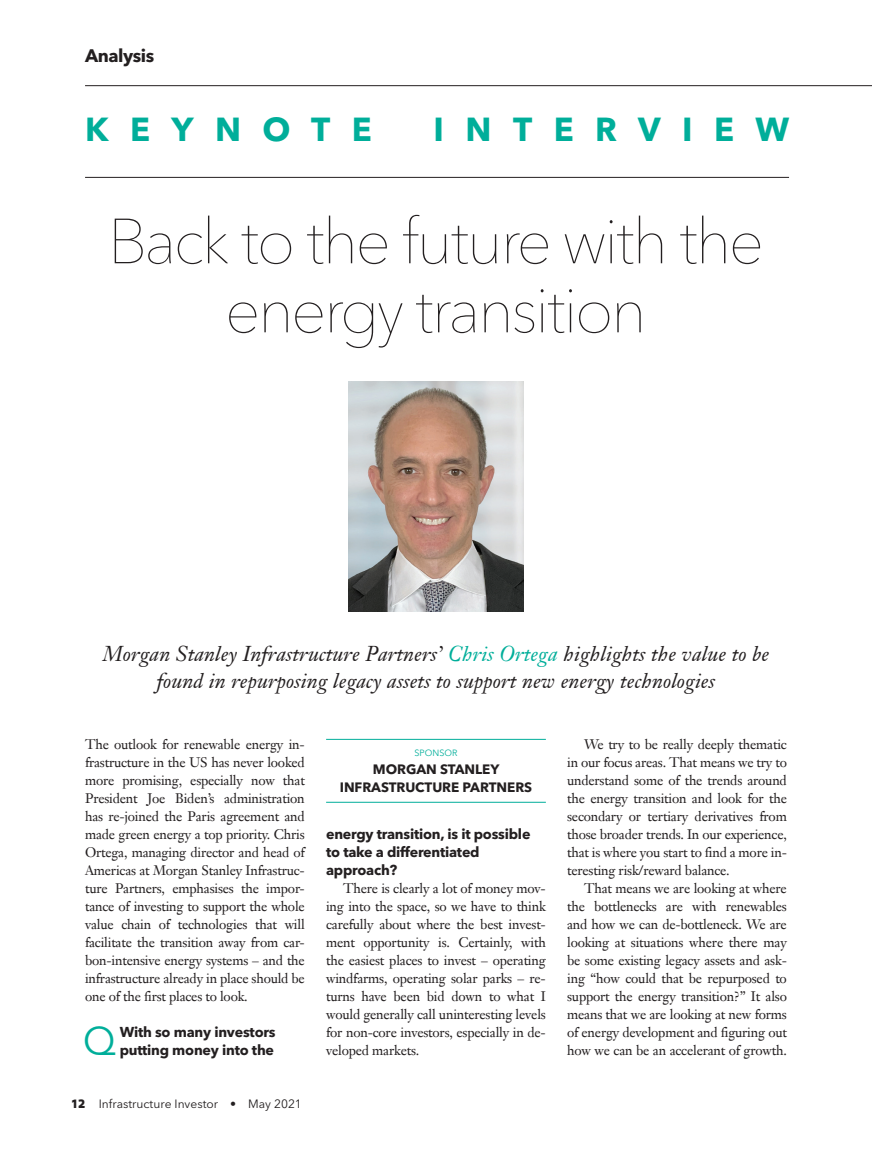
<style>
.page{position:relative;width:872px;height:1149px;background:#fff}
.page>*{position:absolute;margin:0;border:0;box-sizing:border-box;transform-origin:0 0}
.A_Headline_42_46_cen{font:200 63px/69px "Avenir Next LT Pro";letter-spacing:-.04em;color:#231f20;text-align:center}
.E_Analysis_Q_A_Quest{font:39.6px "Avenir Next LT Pro";color:#00ae9a}
.t1{font:700 33px "Avenir Next LT Pro";letter-spacing:.65em;color:#00ae9a}
.D_Standfirst_italic{font:italic 21px/27px "Janson Text LT Pro";letter-spacing:.005em;color:#231f20;text-align:center}
.t2{font:700 18px "Avenir Next LT Pro";letter-spacing:-.025em;color:#231f20}
.E_Analysis_Q_A_Quest-2{font:700 14.25px/18px "Avenir Next LT Pro";letter-spacing:-.015em;color:#231f20}
.G__Analysis_Body_Ind{font:13.5px/18px "Janson Text LT Pro";letter-spacing:-.015em;color:#231f20;text-align:justify}
.F_Analysis_Body_NO_i{font:13.5px/18px "Janson Text LT Pro";letter-spacing:-.015em;color:#231f20;text-align:justify}
.S1_Sponsor_CompanyNa{font:700 13.5px/18px "Avenir Next LT Pro";letter-spacing:-.005em;color:#231f20;text-align:center}
.Folio_Date__Publicat{font:12px "Avenir Next LT Pro";color:#231f20}
.S_Sponsor_Label{font:9px "Avenir Next LT Pro";color:#00ae9a}
.s1{color:#00ae9a}
.s2{font-family:"MS Gloriola II Std";font-weight:700}
</style>
<div class="page">
<hr style="left:85px;top:85px;width:787px;height:1px;background:#231f20">
<hr style="left:85px;top:177px;width:704px;height:1px;background:#231f20">
<hr style="left:326px;top:738px;width:220px;height:1px;background:#00ae9a">
<hr style="left:326px;top:801px;width:220px;height:1px;background:#00ae9a">
<img style="left:348px;top:381px;width:176px;height:230px">
<h3 class="t2" style="left:85px;top:45px;width:71px">Analysis</h3>
<h3 class="t1" style="left:85px;top:110px;width:288px">KEYNOTE</h3>
<h3 class="t1" style="left:433px;top:110px;width:357px">INTERVIEW</h3>
<p class="A_Headline_42_46_cen" style="left:108px;top:207px;width:657px">Back to the future with the energy transition</p>
<p class="D_Standfirst_italic" style="left:103px;top:640px;width:668px">Morgan Stanley Infrastructure Partners’ <span class="s1">Chris Ortega</span> highlights the value to be found in repurposing legacy assets to support new energy technologies</p>
<p class="F_Analysis_Body_NO_i" style="left:85px;top:734px;width:221px">The outlook for renewable energy in&shy;frastructure in the US has never looked more promising, especially now that President Joe Biden’s administration has re-joined the Paris agreement and made green energy a top priority. Chris Ortega, managing director and head of Americas at Morgan Stanley Infrastruc&shy;ture Partners, emphasises the impor&shy;tance of investing to support the whole value chain of technologies that will facilitate the transition away from car&shy;bon-intensive energy systems – and the infrastructure already in place should be one of the first places to look.</p>
<p class="E_Analysis_Q_A_Quest" style="left:83px;top:1016px;width:35px">Q</p>
<p class="E_Analysis_Q_A_Quest-2" style="left:120px;top:1022px;width:157px">With so many investors putting money into the</p>
<p class="Folio_Date__Publicat" style="left:72px;top:1096px;width:231px"><span class="s2">12</span> Infrastructure Investor • May 2021</p>
<p class="S_Sponsor_Label" style="left:414px;top:747px;width:44px">SPONSOR</p>
<p class="S1_Sponsor_CompanyNa" style="left:340px;top:760px;width:194px">MORGAN STANLEY<br>INFRASTRUCTURE PARTNERS</p>
<p class="E_Analysis_Q_A_Quest-2" style="left:326px;top:824px;width:206px">energy transition, is it possible to take a differentiated approach?</p>
<p class="G__Analysis_Body_Ind" style="left:326px;top:878px;width:221px;text-indent:17px">There is clearly a lot of money mov&shy;ing into the space, so we have to think carefully about where the best invest&shy;ment opportunity is. Certainly, with the easiest places to invest – operating windfarms, operating solar parks – re&shy;turns have been bid down to what I would generally call uninteresting levels for non-core investors, especially in de&shy;veloped markets.</p>
<p class="G__Analysis_Body_Ind" style="left:567px;top:734px;width:221px;text-indent:17px">We try to be really deeply thematic in our focus areas. That means we try to understand some of the trends around the energy transition and look for the secondary or tertiary derivatives from those broader trends. In our experience, that is where you start to find a more in&shy;teresting risk/reward balance.</p>
<p class="G__Analysis_Body_Ind" style="left:567px;top:878px;width:221px;text-indent:17px">That means we are looking at where the bottlenecks are with renewables and how we can de-bottleneck. We are looking at situations where there may be some existing legacy assets and ask&shy;ing “how could that be repurposed to support the energy transition?” It also means that we are looking at new forms of energy development and figuring out how we can be an accelerant of growth.</p>
</div>
